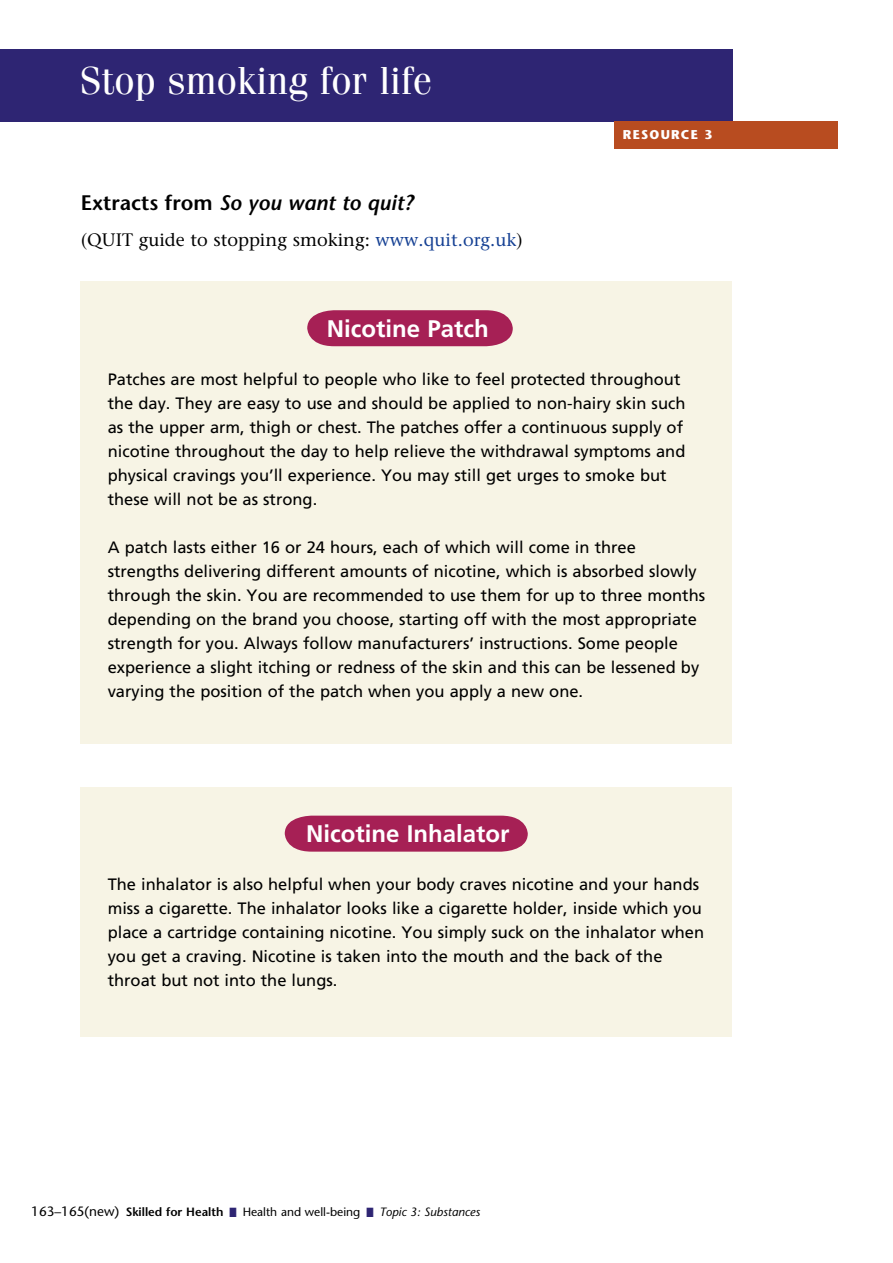
<style>
.page{position:relative;width:893px;height:1263px;background:#fff}
.page>*{position:absolute;margin:0;border:0;box-sizing:border-box;transform-origin:0 0}
.t1{font:39px "Fenice";color:#fff}
.t2{font:700 24px "Frutiger";color:#fff}
.t3{font:italic 600 21px "Stone Sans";color:#000}
.t4{font:18px "Stone Serif";color:#000}
.t5{font:16.5px/24px "Frutiger";color:#000}
.t6{font:700 12.75px "Stone Sans";color:#fff}
.t7{font:12px "Stone Sans";color:#000}
.s1{font-style:normal}
.s2{color:#164194}
.s3{font-size:13.5px}
.s4{font-weight:600}
.s5{color:#2e2573}
.s6{font-style:italic}
</style>
<div class="page">
<div style="left:0;top:49px;width:732px;height:72px;background:#2e2573"></div>
<div style="left:614px;top:121px;width:223px;height:27px;background:#b84c20"></div>
<div style="left:81px;top:282px;width:651px;height:462px;background:#f7f4e5"></div>
<svg style="left:307px;top:310px;width:206px;height:36px;background:#aa2c5d"></svg>
<div style="left:81px;top:787px;width:651px;height:249px;background:#f7f4e5"></div>
<svg style="left:285px;top:816px;width:243px;height:36px;background:#aa2b5c"></svg>
<h1 class="t1" style="left:80px;top:57px;width:354px">Stop smoking for life</h1>
<p class="t3" style="left:81px;top:190px;width:334px"><span class="s1">Extracts from</span> So you want to quit?</p>
<p class="t4" style="left:81px;top:229px;width:443px">(QUIT guide to stopping smoking: <span class="s2">www.quit.org.uk</span>)</p>
<p class="t6" style="left:623px;top:127px;width:10px">RESOURCE</p>
<p class="t6" style="left:704px;top:127px;width:10px">3</p>
<h2 class="t2" style="left:327px;top:314px;width:164px">Nicotine Patch</h2>
<p class="t5" style="left:108px;top:367px;width:579px">Patches are most helpful to people who like to feel protected throughout the day. They are easy to use and should be applied to non-hairy skin such as the upper arm, thigh or chest. The patches offer a continuous supply of nicotine throughout the day to help relieve the withdrawal symptoms and physical cravings you’ll experience. You may still get urges to smoke but these will not be as strong.</p>
<p class="t5" style="left:108px;top:535px;width:599px">A patch lasts either 16 or 24 hours, each of which will come in three strengths delivering different amounts of nicotine, which is absorbed slowly through the skin. You are recommended to use them for up to three months depending on the brand you choose, starting off with the most appropriate strength for you. Always follow manufacturers’ instructions. Some people experience a slight itching or redness of the skin and this can be lessened by varying the position of the patch when you apply a new one.</p>
<h2 class="t2" style="left:306px;top:819px;width:205px">Nicotine Inhalator</h2>
<p class="t5" style="left:108px;top:872px;width:598px">The inhalator is also helpful when your body craves nicotine and your hands miss a cigarette. The inhalator looks like a cigarette holder, inside which you place a cartridge containing nicotine. You simply suck on the inhalator when you get a craving. Nicotine is taken into the mouth and the back of the throat but not into the lungs.</p>
<p class="t7" style="left:31px;top:1205px;width:450px"><span class="s3">163–165(new)</span> <span class="s4">Skilled for Health</span> <span class="s5">■</span> Health and well-being <span class="s5">■</span> <span class="s6">Topic 3: Substances</span></p>
</div>
